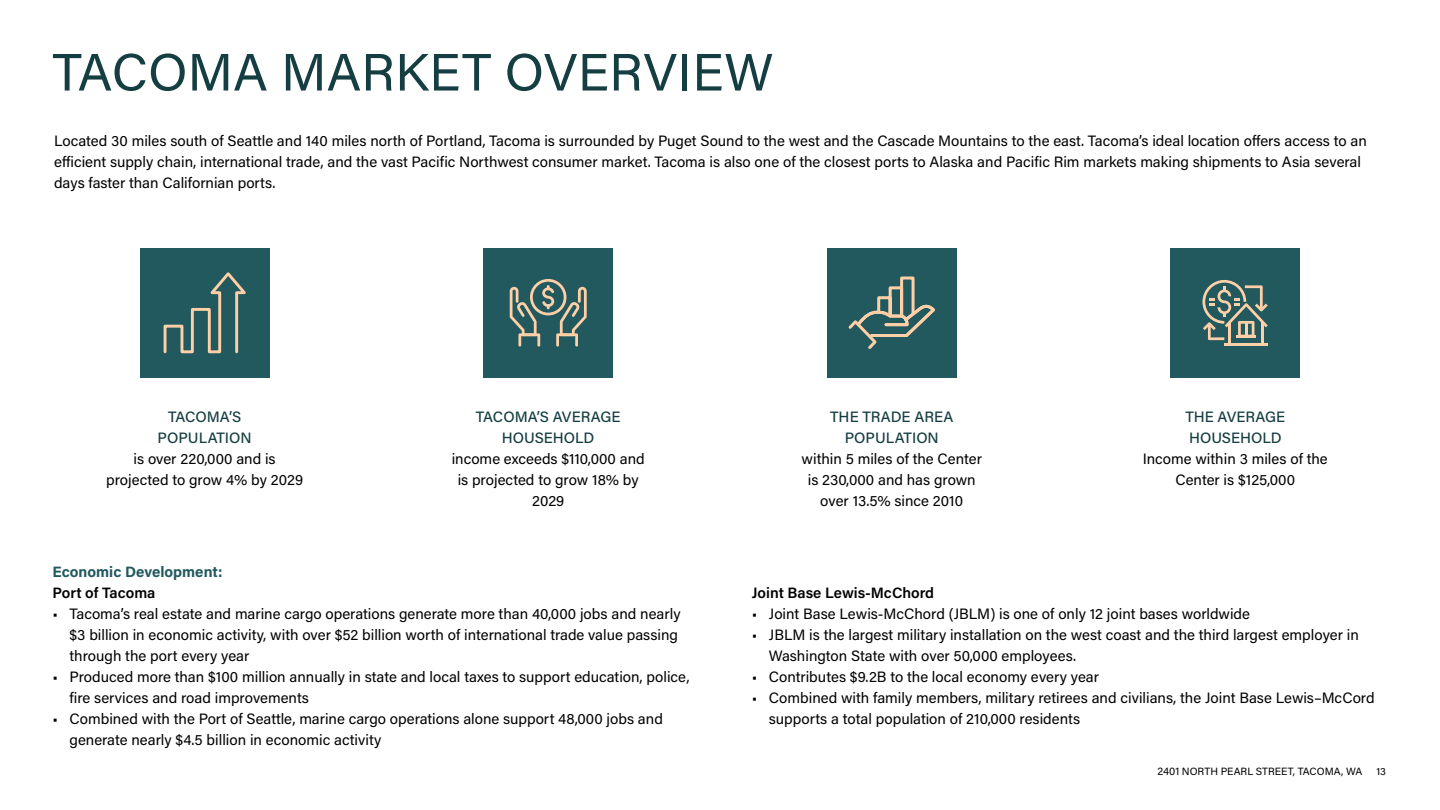
<style>
.page{position:relative;width:1440px;height:810px;background:#fff}
.page>*{position:absolute;margin:0;border:0;box-sizing:border-box;transform-origin:0 0}
.t1{font:52.5px "Acumin Pro";letter-spacing:.005em;color:#153e42}
.t2{font:15px/21px "Acumin Pro";color:#000}
.t3{font:500 15px/21px "Acumin Pro";color:#153e42;text-align:center}
.t4{font:600 15px "Acumin Pro";color:#000}
.t5{font:700 15px "Acumin Pro";color:#21595e}
.t6{font:10.5px "Acumin Pro";color:#000}
.t7{font:10.5px "Acumin Pro";color:#000101}
</style>
<div class="page">
<div style="left:483px;top:248px;width:130px;height:130px;background:#21595e"></div>
<svg style="left:510px;top:279px;width:77px;height:68px"></svg>
<div style="left:140px;top:248px;width:129px;height:130px;background:#21595e"></div>
<svg style="left:163px;top:272px;width:83px;height:82px"></svg>
<div style="left:827px;top:248px;width:129px;height:130px;background:#21595e"></div>
<svg style="left:848px;top:276px;width:87px;height:73px"></svg>
<div style="left:1170px;top:248px;width:130px;height:130px;background:#21595e"></div>
<hr style="left:1261px;top:322px;width:3px;height:22px;background:#ffd0a7">
<hr style="left:1224px;top:343px;width:44px;height:3px;background:#ffd0a7">
<hr style="left:1228px;top:322px;width:3px;height:22px;background:#ffd0a7">
<svg style="left:1202px;top:280px;width:65px;height:60px"></svg>
<h1 class="t1" style="left:52px;top:36px;width:722px">TACOMA MARKET OVERVIEW</h1>
<p class="t2" style="left:54px;top:130px;width:1314px">Located 30 miles south of Seattle and 140 miles north of Portland, Tacoma is surrounded by Puget Sound to the west and the Cascade Mountains to the east. Tacoma’s ideal location offers access to an efficient supply chain, international trade, and the vast Pacific Northwest consumer market. Tacoma is also one of the closest ports to Alaska and Pacific Rim markets making shipments to Asia several days faster than Californian ports.</p>
<p class="t3" style="left:158px;top:406px;width:96px">TACOMA’S<br>POPULATION</p>
<p class="t2" style="left:106px;top:448px;width:199px;text-align:center">is over 220,000 and is projected to grow 4% by 2029</p>
<p class="t3" style="left:476px;top:406px;width:146px">TACOMA’S AVERAGE<br>HOUSEHOLD</p>
<p class="t2" style="left:452px;top:448px;width:195px;text-align:center">income exceeds $110,000 and is projected to grow 18% by<br>2029</p>
<p class="t5" style="left:52px;top:561px;width:171px">Economic Development:</p>
<p class="t4" style="left:52px;top:582px;width:104px">Port of Tacoma</p>
<p class="t2" style="left:70px;top:603px;width:612px;text-indent:-17px">• Tacoma’s real estate and marine cargo operations generate more than 40,000 jobs and nearly $3 billion in economic activity, with over $52 billion worth of international trade value passing through the port every year</p>
<p class="t2" style="left:70px;top:666px;width:621px;text-indent:-17px">• Produced more than $100 million annually in state and local taxes to support education, police, fire services and road improvements</p>
<p class="t2" style="left:70px;top:708px;width:595px;text-indent:-17px">• Combined with the Port of Seattle, marine cargo operations alone support 48,000 jobs and generate nearly $4.5 billion in economic activity</p>
<p class="t3" style="left:830px;top:406px;width:125px">THE TRADE AREA<br>POPULATION</p>
<p class="t2" style="left:801px;top:448px;width:182px;text-align:center">within 5 miles of the Center is 230,000 and has grown over 13.5% since 2010</p>
<p class="t3" style="left:1185px;top:406px;width:101px;text-align:left">THE AVERAGE<br>HOUSEHOLD</p>
<p class="t2" style="left:1143px;top:448px;width:186px;text-align:center">Income within 3 miles of the<br>Center is $125,000</p>
<p class="t4" style="left:752px;top:582px;width:184px">Joint Base Lewis-McChord</p>
<p class="t2" style="left:752px;top:603px;width:500px">• Joint Base Lewis-McChord (JBLM) is one of only 12 joint bases worldwide</p>
<p class="t2" style="left:769px;top:624px;width:591px;text-indent:-17px">• JBLM is the largest military installation on the west coast and the third largest employer in<br>Washington State with over 50,000 employees.</p>
<p class="t2" style="left:752px;top:666px;width:349px">• Contributes $9.2B to the local economy every year</p>
<p class="t2" style="left:769px;top:687px;width:607px;text-indent:-17px">• Combined with family members, military retirees and civilians, the Joint Base Lewis–McCord supports a total population of 210,000 residents</p>
<p class="t6" style="left:1157px;top:764px;width:206px">2401 NORTH PEARL STREET, TACOMA, WA</p>
<p class="t7" style="left:1376px;top:764px;width:11px">13</p>
</div>
